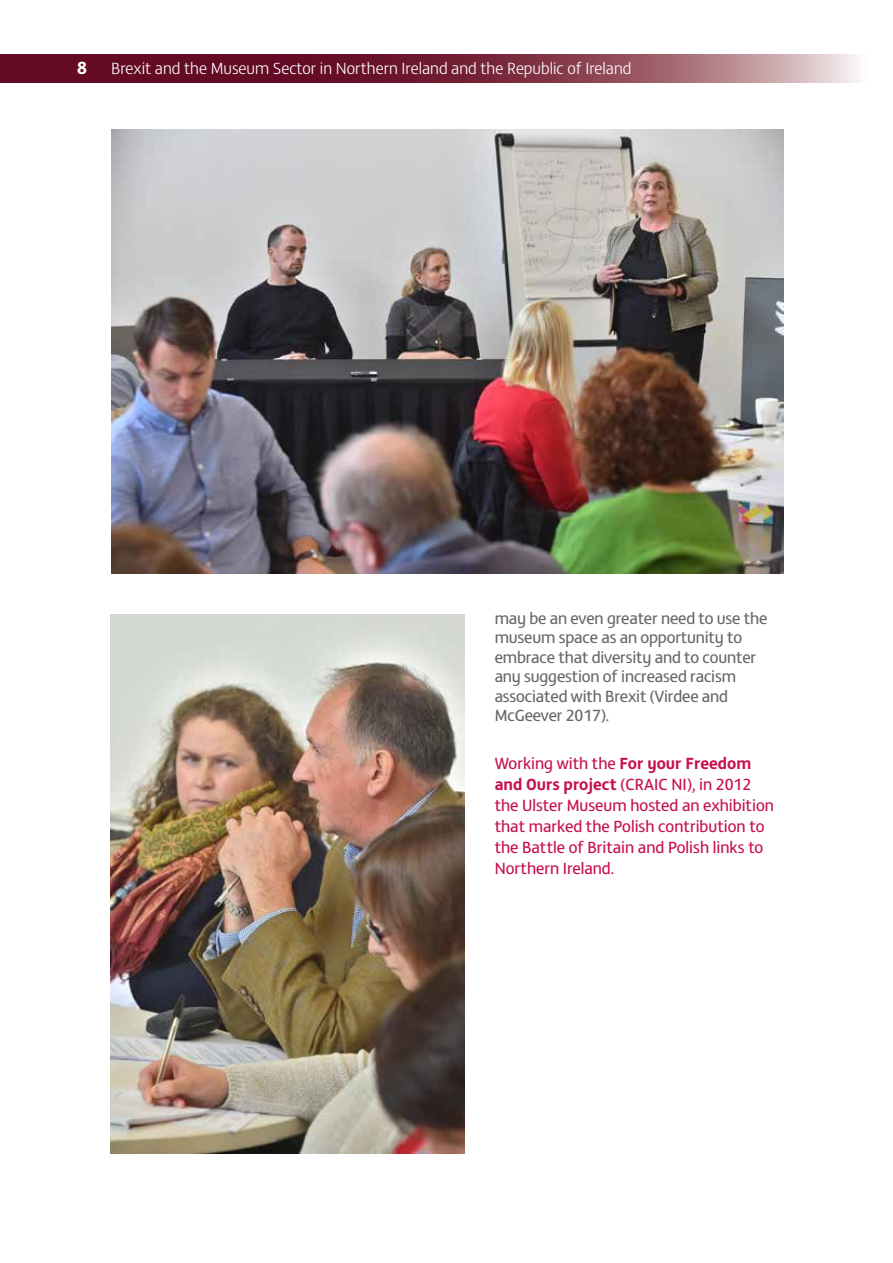
<style>
.page{position:relative;width:893px;height:1263px;background:#fff}
.page>*{position:absolute;margin:0;border:0;box-sizing:border-box;transform-origin:0 0}
.t1{font:700 18px "FS Matthew";color:#fff}
.t2{font:16.5px/21px "FS Matthew";color:#c7114f}
.t3{font:16.5px/19.5px "FS Matthew";letter-spacing:-.01em;color:#686868}
.t4{font:300 16.5px "FS Matthew";color:#fff}
.s1{font-weight:700}
</style>
<div class="page">
<svg style="left:0;top:54px;width:858px;height:29px;background:#833a4c"></svg>
<img style="left:112px;top:129px;width:671px;height:444px">
<img style="left:111px;top:614px;width:354px;height:540px">
<p class="t1" style="left:77px;top:54px;width:11px">8</p>
<p class="t4" style="left:111px;top:56px;width:522px">Brexit and the Museum Sector in Northern Ireland and the Republic of Ireland</p>
<p class="t3" style="left:495px;top:607px;width:274px">may be an even greater need to use the museum space as an opportunity to embrace that diversity and to counter any suggestion of increased racism associated with Brexit (Virdee and<br>McGeever 2017).</p>
<p class="t2" style="left:495px;top:752px;width:281px">Working with the <span class="s1">For your Freedom and Ours project</span> (CRAIC NI), in 2012 the Ulster Museum hosted an exhibition that marked the Polish contribution to the Battle of Britain and Polish links to Northern Ireland.</p>
</div>
